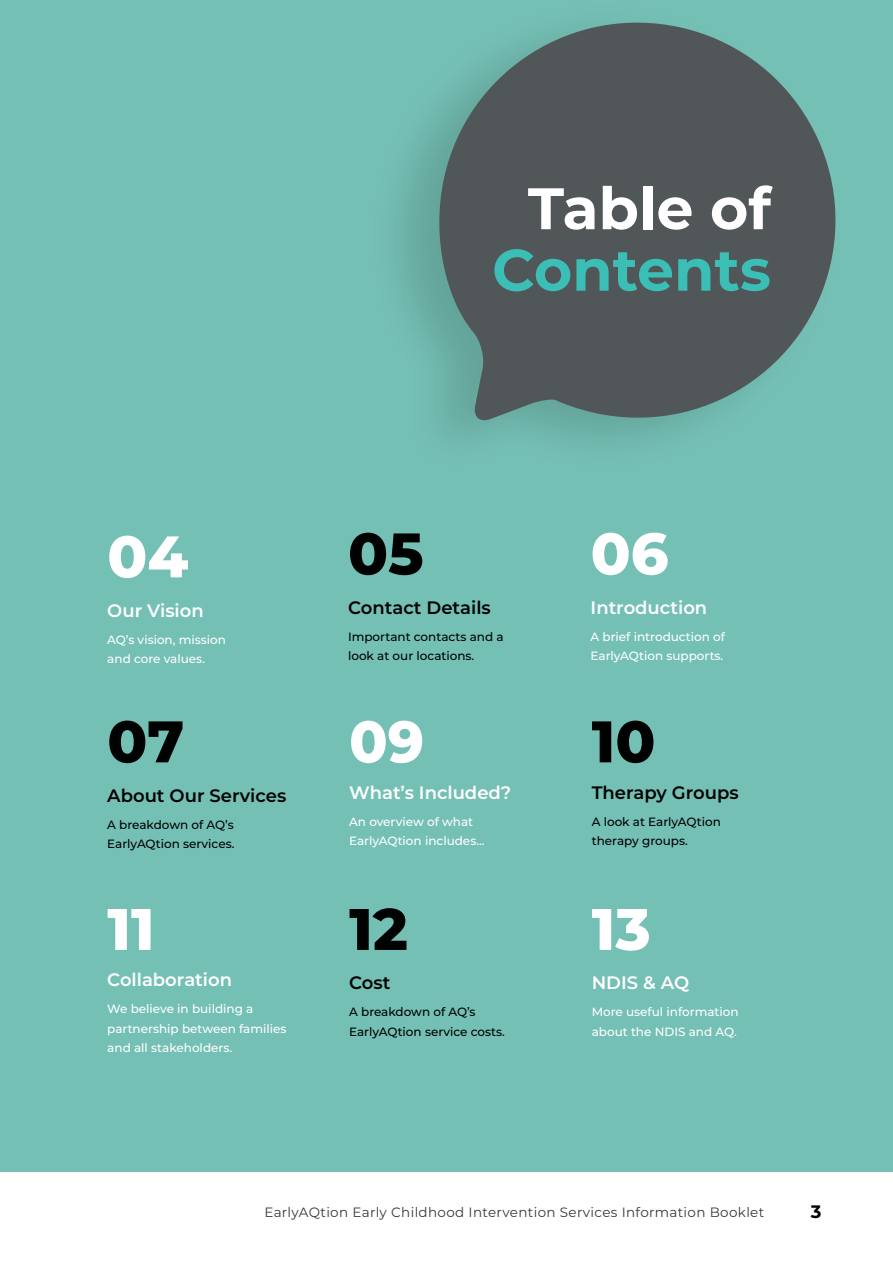
<style>
.page{position:relative;width:893px;height:1263px;background:#fff}
.page>*{position:absolute;margin:0;border:0;box-sizing:border-box;transform-origin:0 0}
.t1{font:800 58.5px "Montserrat";color:#000101}
.t2{font:800 58.5px "Montserrat";color:#fff}
.t3{font:700 58.5px "Montserrat";color:#3abeb6}
.t4{font:700 58.5px "Montserrat";color:#fff}
.t5{font:800 58.5px "Montserrat";color:#fff;scale:.96 1}
.t6{font:600 18px "Montserrat";color:#fff}
.t7{font:600 18px "Montserrat";color:#000101}
.t8{font:700 18px "Montserrat";color:#000}
.t9{font:13.5px "Montserrat";letter-spacing:.025em;color:#383839}
.t10{font:500 12px/19.5px "Montserrat";color:#fff}
.t11{font:500 12px/19.5px "Montserrat";color:#000101}
</style>
<div class="page">
<div style="left:0;top:0;width:893px;height:1171px;background:#75c0b5"></div>
<div style="left:365px;top:0;width:478px;height:475px;background:#000;opacity:.15"></div>
<svg style="left:430px;top:4px;width:413px;height:433px;fill:#515658"></svg>
<h1 class="t4" style="left:528px;top:166px;width:245px">Table of</h1>
<h1 class="t3" style="left:492px;top:228px;width:280px">Contents</h1>
<h1 class="t2" style="left:107px;top:514px;width:83px">04</h1>
<h1 class="t1" style="left:348px;top:511px;width:77px">05</h1>
<h1 class="t2" style="left:591px;top:511px;width:80px">06</h1>
<h2 class="t6" style="left:107px;top:598px;width:98px">Our Vision</h2>
<h2 class="t7" style="left:348px;top:595px;width:144px">Contact Details</h2>
<h2 class="t6" style="left:591px;top:595px;width:118px">Introduction</h2>
<p class="t10" style="left:107px;top:629px;width:120px">AQ’s vision, mission and core values.</p>
<p class="t11" style="left:348px;top:626px;width:157px">Important contacts and a look at our locations.</p>
<p class="t10" style="left:591px;top:626px;width:136px">A brief introduction of<br>EarlyAQtion supports.</p>
<h1 class="t1" style="left:107px;top:699px;width:78px">07</h1>
<h1 class="t1" style="left:592px;top:699px;width:65px">10</h1>
<h1 class="t5" style="left:349px;top:699px;width:80px">09</h1>
<h2 class="t6" style="left:349px;top:779px;width:164px">What’s Included?</h2>
<h2 class="t7" style="left:107px;top:783px;width:180px">About Our Services</h2>
<h2 class="t7" style="left:592px;top:779px;width:149px">Therapy Groups</h2>
<p class="t11" style="left:107px;top:814px;width:129px">A breakdown of AQ’s<br>EarlyAQtion services.</p>
<p class="t11" style="left:592px;top:811px;width:131px">A look at EarlyAQtion therapy groups.</p>
<p class="t10" style="left:349px;top:811px;width:137px">An overview of what<br>EarlyAQtion includes...</p>
<h1 class="t2" style="left:107px;top:886px;width:49px">11</h1>
<h2 class="t6" style="left:107px;top:967px;width:126px">Collaboration</h2>
<p class="t10" style="left:107px;top:999px;width:181px">We believe in building a partnership between families and all stakeholders.</p>
<h1 class="t1" style="left:349px;top:886px;width:60px">12</h1>
<h2 class="t7" style="left:349px;top:970px;width:43px">Cost</h2>
<p class="t11" style="left:349px;top:1002px;width:157px">A breakdown of AQ’s<br>EarlyAQtion service costs.</p>
<h1 class="t2" style="left:592px;top:886px;width:60px">13</h1>
<h2 class="t6" style="left:592px;top:970px;width:99px">NDIS &amp; AQ</h2>
<p class="t10" style="left:592px;top:1002px;width:148px">More useful information about the NDIS and AQ.</p>
<p class="t9" style="left:264px;top:1203px;width:501px">EarlyAQtion Early Childhood Intervention Services Information Booklet</p>
<h2 class="t8" style="left:811px;top:1199px;width:12px">3</h2>
</div>
